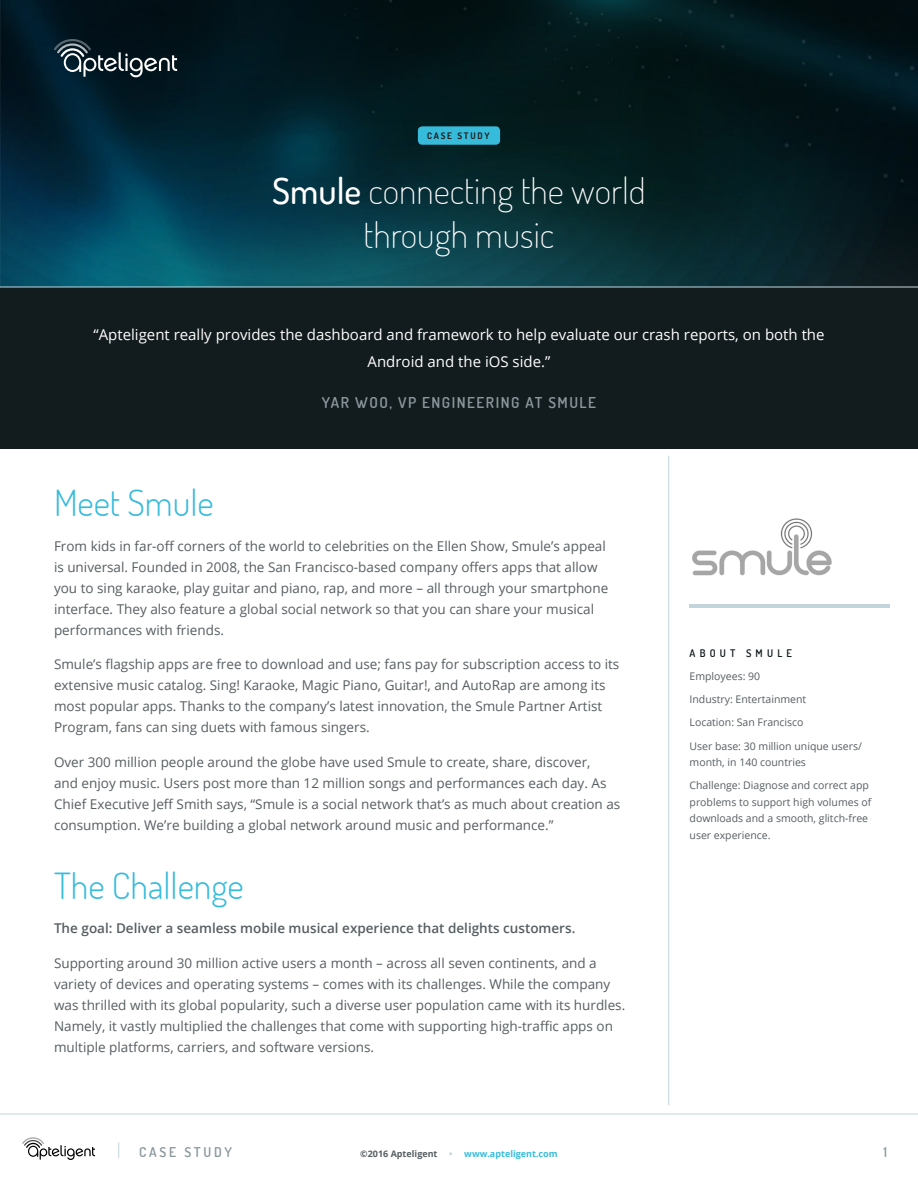
<style>
.page{position:relative;width:918px;height:1188px;background:#fff}
.page>*{position:absolute;margin:0;border:0;box-sizing:border-box;transform-origin:0 0}
.t1{font:200 36px/43.2px "Dosis";color:#fff;text-align:center}
.Paragraph_Style_1{font:300 36px "Dosis";color:#37bbdb}
.t2{font:15px/27px "Open Sans";color:#fff;text-align:center}
.t3{font:600 15px "Dosis";letter-spacing:.1em;color:#8a989e}
.Paragraph_Style_1-2{font:13.5px/21px "Open Sans";color:#565e61}
.Paragraph_Style_1-3{font:600 13.5px "Open Sans";color:#565e61}
.t4{font:600 13.5px "Dosis";letter-spacing:.2em;color:#8a989e}
.t5{font:10.5px/16.5px "Open Sans";color:#565e61}
.t6{font:600 10.5px "Dosis";letter-spacing:.4em;color:#121b1d}
.t7{font:700 9px "Open Sans";color:#37bbdb}
.t8{font:700 9px "Open Sans";color:#565e61}
.t9{font:700 9px "Dosis";letter-spacing:.2em;color:#231f20}
.s1{font-weight:500}
.s2{color:#c3d4db}
</style>
<div class="page">
<hr style="left:0;top:1113px;width:918px;height:1px;background:#c3d4db">
<svg style="left:22px;top:1137px;width:73px;height:23px"></svg>
<svg style="left:118px;top:1142px;width:1px;height:16px"></svg>
<img style="left:0;top:0;width:918px;height:286px">
<svg style="left:54px;top:39px;width:123px;height:38px;background:#2e3f47"></svg>
<div style="left:418px;top:126px;width:82px;height:19px;background:#37bbdb;border-radius:4px"></div>
<hr style="left:668px;top:456px;width:1px;height:649px;background:#c3d4db">
<div style="left:0;top:287px;width:918px;height:162px;background:#121b1d"></div>
<hr style="left:690px;top:604px;width:200px;height:4px;background:#c3d4db">
<hr style="left:0;top:286px;width:918px;height:1px;background:#c3d4db">
<img style="left:692px;top:518px;width:140px;height:58px">
<p class="t9" style="left:427px;top:130px;width:64px">CASE STUDY</p>
<p class="t1" style="left:272px;top:169px;width:375px"><span class="s1">Smule</span> connecting the world through music</p>
<p class="t2" style="left:93px;top:321px;width:733px">“Apteligent really provides the dashboard and framework to help evaluate our crash reports, on both the<br>Android and the iOS side.”</p>
<p class="t3" style="left:322px;top:393px;width:276px">YAR WOO, VP ENGINEERING AT SMULE</p>
<p class="Paragraph_Style_1" style="left:54px;top:479px;width:161px">Meet Smule</p>
<p class="Paragraph_Style_1-2" style="left:54px;top:535px;width:556px">From kids in far-off corners of the world to celebrities on the Ellen Show, Smule’s appeal is universal. Founded in 2008, the San Francisco-based company offers apps that allow you to sing karaoke, play guitar and piano, rap, and more – all through your smartphone interface. They also feature a global social network so that you can share your musical performances with friends.</p>
<p class="Paragraph_Style_1-2" style="left:54px;top:653px;width:567px">Smule’s flagship apps are free to download and use; fans pay for subscription access to its extensive music catalog. Sing! Karaoke, Magic Piano, Guitar!, and AutoRap are among its most popular apps. Thanks to the company’s latest innovation, the Smule Partner Artist Program, fans can sing duets with famous singers.</p>
<p class="Paragraph_Style_1-2" style="left:54px;top:751px;width:568px">Over 300 million people around the globe have used Smule to create, share, discover,<br>and enjoy music. Users post more than 12 million songs and performances each day. As Chief Executive Jeff Smith says, “Smule is a social network that’s as much about creation as consumption. We’re building a global network around music and performance.”</p>
<p class="Paragraph_Style_1" style="left:54px;top:862px;width:191px">The Challenge</p>
<p class="Paragraph_Style_1-3" style="left:54px;top:919px;width:523px">The goal: Deliver a seamless mobile musical experience that delights customers.</p>
<p class="Paragraph_Style_1-2" style="left:54px;top:952px;width:573px">Supporting around 30 million active users a month – across all seven continents, and a variety of devices and operating systems – comes with its challenges. While the company was thrilled with its global popularity, such a diverse user population came with its hurdles.<br>Namely, it vastly multiplied the challenges that come with supporting high-traffic apps on multiple platforms, carriers, and software versions.</p>
<p class="t6" style="left:690px;top:646px;width:104px">ABOUT SMULE</p>
<p class="t5" style="left:690px;top:667px;width:72px">Employees: 90</p>
<p class="t5" style="left:690px;top:691px;width:118px">Industry: Entertainment</p>
<p class="t5" style="left:690px;top:714px;width:116px">Location: San Francisco</p>
<p class="t5" style="left:690px;top:737px;width:174px">User base: 30 million unique users/ month, in 140 countries</p>
<p class="t5" style="left:690px;top:777px;width:183px">Challenge: Diagnose and correct app problems to support high volumes of downloads and a smooth, glitch-free user experience.</p>
<p class="t4" style="left:139px;top:1143px;width:94px">CASE STUDY</p>
<p class="t8" style="left:360px;top:1147px;width:79px">©2016 Apteligent</p>
<p class="t7" style="left:449px;top:1147px;width:110px"><span class="s2">•</span> www.apteligent.com</p>
<p class="t4" style="left:883px;top:1143px;width:5px">1</p>
</div>
